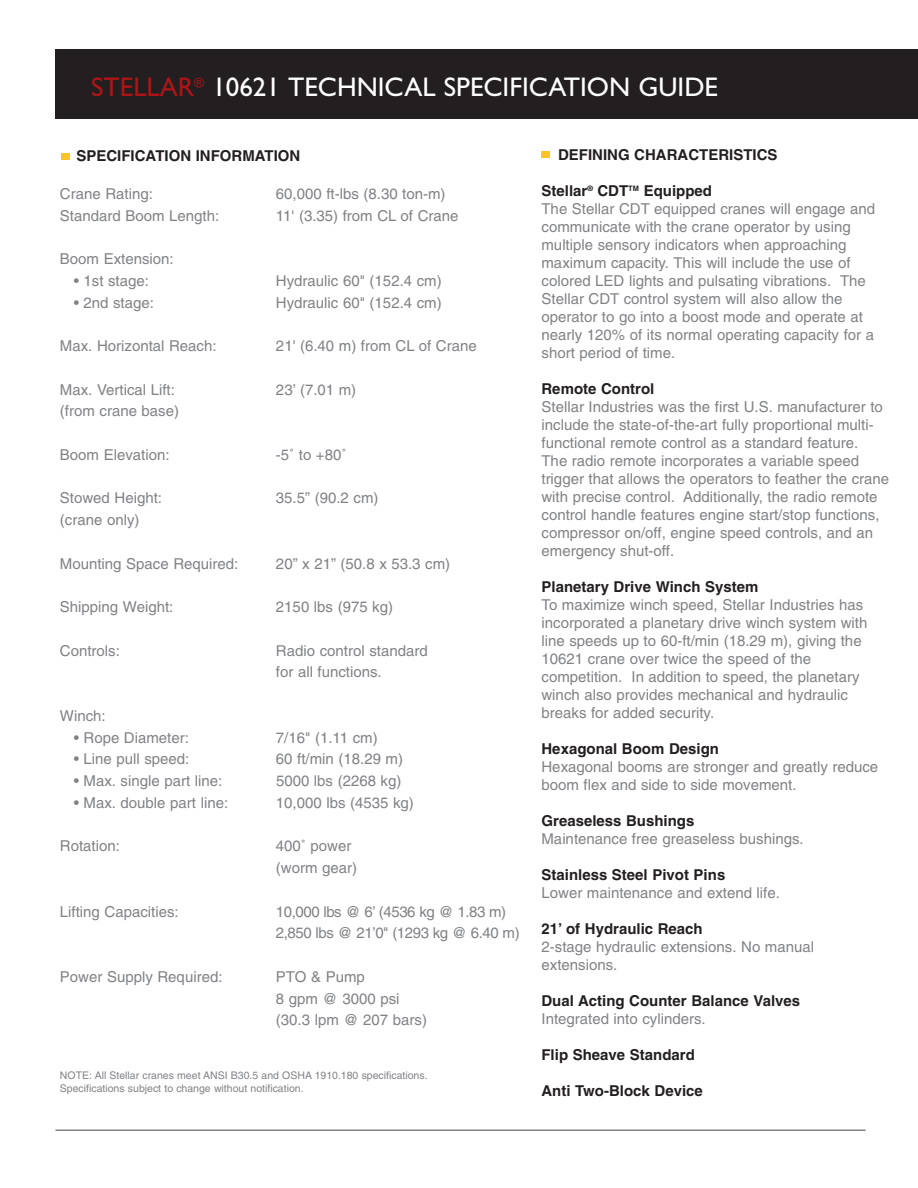
<style>
.page{position:relative;width:918px;height:1188px;background:#fff}
.page>*{position:absolute;margin:0;border:0;box-sizing:border-box;transform-origin:0 0}
.t1{font:27px "Gill Sans";color:#fff}
.t2{font:15px/18px "Helvetica";color:#808285}
.t3{font:700 15px "Helvetica";color:#231f20}
.t4{font:15px/21.8px "Helvetica";letter-spacing:-.03em;color:#808285}
.t5{font:10.5px/12.6px "Helvetica";color:#808285}
.s1{color:#ac1517}
.s2{font-weight:700;color:#231f20}
</style>
<div class="page">
<div style="left:56px;top:50px;width:862px;height:69px;background:#231f20"></div>
<hr style="left:56px;top:1130px;width:810px;height:1px;background:#808285">
<div style="left:61px;top:153px;width:8px;height:6px;background:#fec326"></div>
<div style="left:541px;top:151px;width:8px;height:7px;background:#fec326"></div>
<h1 class="t1" style="left:91px;top:71px;width:628px"><span class="s1">STELLAR</span><sup>®</sup> 10621 TECHNICAL SPECIFICATION GUIDE</h1>
<p class="t3" style="left:76px;top:149px;width:226px">SPECIFICATION INFORMATION</p>
<p class="t2" style="left:60px;top:186px;width:94px">Crane Rating:</p>
<p class="t2" style="left:276px;top:186px;width:171px">60,000 ft-lbs (8.30 ton-m)</p>
<p class="t2" style="left:60px;top:208px;width:161px">Standard Boom Length:</p>
<p class="t2" style="left:276px;top:208px;width:184px">11' (3.35) from CL of Crane</p>
<p class="t2" style="left:60px;top:251px;width:115px">Boom Extension:</p>
<p class="t2" style="left:74px;top:273px;width:77px">• 1st stage:</p>
<p class="t2" style="left:276px;top:273px;width:167px">Hydraulic 60" (152.4 cm)</p>
<p class="t2" style="left:74px;top:295px;width:82px">• 2nd stage:</p>
<p class="t2" style="left:276px;top:295px;width:167px">Hydraulic 60" (152.4 cm)</p>
<p class="t2" style="left:60px;top:338px;width:158px">Max. Horizontal Reach:</p>
<p class="t2" style="left:276px;top:338px;width:202px">21' (6.40 m) from CL of Crane</p>
<p class="t2" style="left:60px;top:382px;width:117px">Max. Vertical Lift:</p>
<p class="t2" style="left:276px;top:382px;width:82px">23’ (7.01 m)</p>
<p class="t2" style="left:60px;top:404px;width:121px">(from crane base)</p>
<p class="t2" style="left:60px;top:447px;width:111px">Boom Elevation:</p>
<p class="t2" style="left:276px;top:447px;width:72px">-5˚ to +80˚</p>
<p class="t2" style="left:60px;top:491px;width:104px">Stowed Height:</p>
<p class="t2" style="left:276px;top:491px;width:104px">35.5” (90.2 cm)</p>
<p class="t2" style="left:60px;top:512px;width:81px">(crane only)</p>
<p class="t2" style="left:60px;top:556px;width:180px">Mounting Space Required:</p>
<p class="t2" style="left:276px;top:556px;width:176px">20” x 21” (50.8 x 53.3 cm)</p>
<p class="t2" style="left:60px;top:599px;width:115px">Shipping Weight:</p>
<p class="t2" style="left:276px;top:599px;width:119px">2150 lbs (975 kg)</p>
<p class="t2" style="left:60px;top:643px;width:62px">Controls:</p>
<p class="t2" style="left:276px;top:641px;width:153px;line-height:21.8px">Radio control standard for all functions.</p>
<p class="t2" style="left:60px;top:708px;width:47px">Winch:</p>
<p class="t2" style="left:74px;top:730px;width:117px">• Rope Diameter:</p>
<p class="t2" style="left:276px;top:730px;width:103px">7/16" (1.11 cm)</p>
<p class="t2" style="left:74px;top:752px;width:117px">• Line pull speed:</p>
<p class="t2" style="left:276px;top:752px;width:129px">60 ft/min (18.29 m)</p>
<p class="t2" style="left:74px;top:773px;width:150px">• Max. single part line:</p>
<p class="t2" style="left:276px;top:773px;width:127px">5000 lbs (2268 kg)</p>
<p class="t2" style="left:74px;top:795px;width:156px">• Max. double part line:</p>
<p class="t2" style="left:276px;top:795px;width:139px">10,000 lbs (4535 kg)</p>
<p class="t2" style="left:60px;top:839px;width:62px">Rotation:</p>
<p class="t2" style="left:276px;top:837px;width:83px;line-height:21.8px">400˚ power (worm gear)</p>
<p class="t2" style="left:60px;top:904px;width:120px">Lifting Capacities:</p>
<p class="t4" style="left:276px;top:902px;width:245px">10,000 lbs @ 6’ (4536 kg @ 1.83 m)<br>2,850 lbs @ 21’0" (1293 kg @ 6.40 m)</p>
<p class="t2" style="left:60px;top:969px;width:164px">Power Supply Required:</p>
<p class="t2" style="left:276px;top:967px;width:153px;line-height:21.8px">PTO &amp; Pump<br>8 gpm @ 3000 psi (30.3 lpm @ 207 bars)</p>
<p class="t5" style="left:60px;top:1070px;width:369px">NOTE: All Stellar cranes meet ANSI B30.5 and OSHA 1910.180 specifications.<br>Specifications subject to change without notification.</p>
<p class="t3" style="left:558px;top:149px;width:221px">DEFINING CHARACTERISTICS</p>
<p class="t2" style="left:541px;top:183px;width:335px"><span class="s2">Stellar</span><sup>®</sup> <span class="s2">CDT</span><sup>TM</sup> <span class="s2">Equipped<br></span>The Stellar CDT equipped cranes will engage and communicate with the crane operator by using multiple sensory indicators when approaching maximum capacity. This will include the use of colored LED lights and pulsating vibrations. The Stellar CDT control system will also allow the operator to go into a boost mode and operate at nearly 120% of its normal operating capacity for a short period of time.</p>
<p class="t3" style="left:542px;top:383px;width:114px">Remote Control</p>
<p class="t2" style="left:542px;top:399px;width:349px">Stellar Industries was the first U.S. manufacturer to include the state-of-the-art fully proportional multi&shy;functional remote control as a standard feature.<br>The radio remote incorporates a variable speed trigger that allows the operators to feather the crane with precise control. Additionally, the radio remote control handle features engine start/stop functions, compressor on/off, engine speed controls, and an emergency shut-off.</p>
<p class="t3" style="left:542px;top:581px;width:219px">Planetary Drive Winch System</p>
<p class="t2" style="left:542px;top:597px;width:327px">To maximize winch speed, Stellar Industries has incorporated a planetary drive winch system with line speeds up to 60-ft/min (18.29 m), giving the 10621 crane over twice the speed of the competition. In addition to speed, the planetary winch also provides mechanical and hydraulic breaks for added security.</p>
<p class="t3" style="left:542px;top:743px;width:179px">Hexagonal Boom Design</p>
<p class="t2" style="left:542px;top:759px;width:338px">Hexagonal booms are stronger and greatly reduce boom flex and side to side movement.</p>
<p class="t3" style="left:542px;top:815px;width:154px">Greaseless Bushings</p>
<p class="t2" style="left:542px;top:831px;width:264px">Maintenance free greaseless bushings.</p>
<p class="t3" style="left:542px;top:869px;width:185px">Stainless Steel Pivot Pins</p>
<p class="t2" style="left:542px;top:885px;width:240px">Lower maintenance and extend life.</p>
<p class="t3" style="left:542px;top:923px;width:163px">21’ of Hydraulic Reach</p>
<p class="t2" style="left:542px;top:939px;width:274px">2-stage hydraulic extensions. No manual extensions.</p>
<p class="t3" style="left:542px;top:995px;width:260px">Dual Acting Counter Balance Valves</p>
<p class="t2" style="left:542px;top:1011px;width:166px">Integrated into cylinders.</p>
<p class="t3" style="left:542px;top:1049px;width:155px">Flip Sheave Standard</p>
<p class="t3" style="left:542px;top:1085px;width:163px">Anti Two-Block Device</p>
</div>
